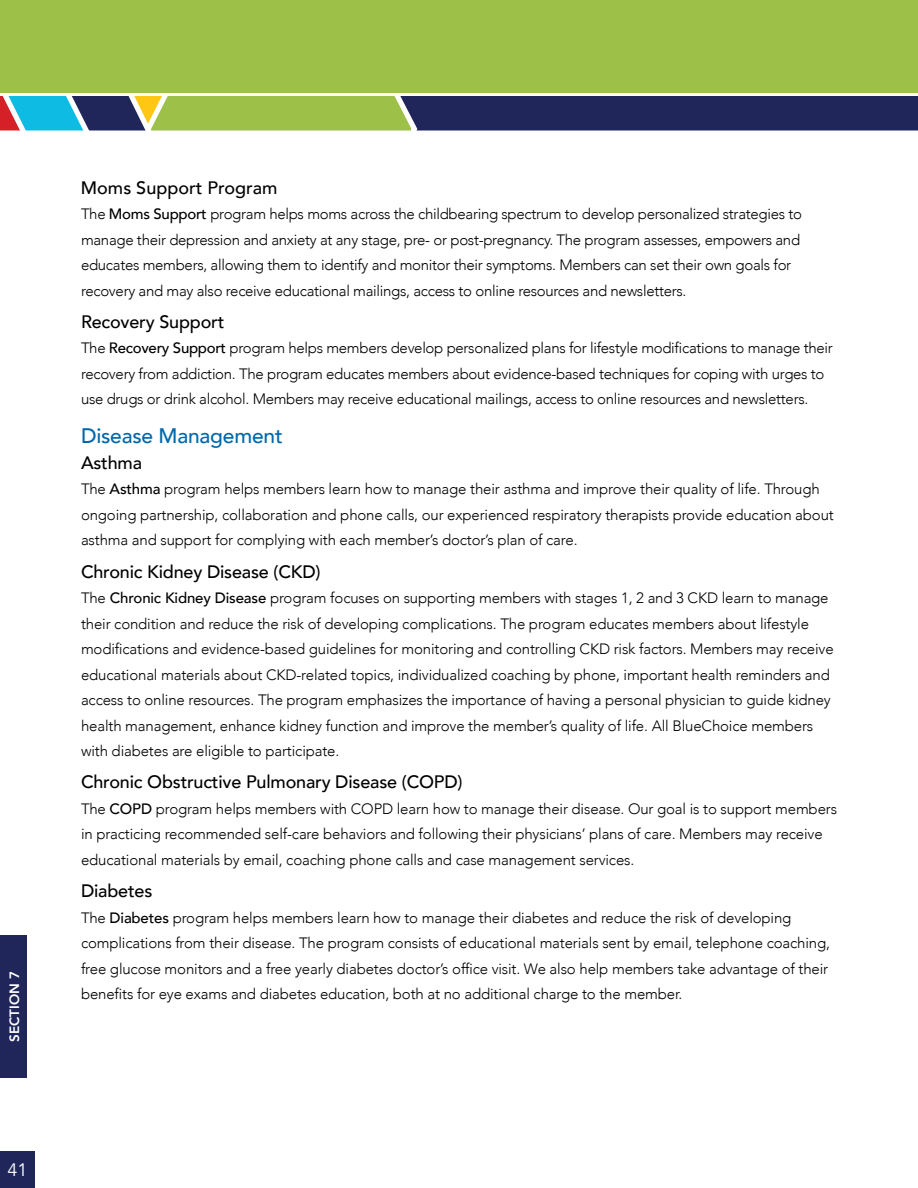
<style>
.page{position:relative;width:918px;height:1188px;background:#fff}
.page>*{position:absolute;margin:0;border:0;box-sizing:border-box;transform-origin:0 0}
.Subheads{font:500 21px "Avenir";letter-spacing:-.01em;color:#0068ac}
.Subhead_2{font:500 18px "Avenir";letter-spacing:-.01em;color:#000}
.t1{font:18px "Avenir";color:#fff}
.Body_copy{font:300 15px/25.5px "Avenir";letter-spacing:-.01em;color:#000}
.t2{font:800 13.5px "Avenir";color:#fff}
.s1{font-weight:500}
</style>
<div class="page">
<div style="left:0;top:0;width:918px;height:116px;background:#9dc049"></div>
<svg style="left:0;top:93px;width:918px;height:38px;background:#5c6f70"></svg>
<div style="left:0;top:1151px;width:35px;height:37px;background:#20265a"></div>
<div style="left:0;top:935px;width:27px;height:143px;background:#20265a"></div>
<p class="t2" style="left:4px;top:1042px;width:72px;rotate:-90deg">SECTION 7</p>
<p class="t1" style="left:7px;top:1159px;width:22px">41</p>
<h3 class="Subhead_2" style="left:81px;top:172px;width:198px">Moms Support Program</h3>
<p class="Body_copy" style="left:81px;top:201px;width:723px">The <span class="s1">Moms Support</span> program helps moms across the childbearing spectrum to develop personalized strategies to manage their depression and anxiety at any stage, pre- or post-pregnancy. The program assesses, empowers and educates members, allowing them to identify and monitor their symptoms. Members can set their own goals for recovery and may also receive educational mailings, access to online resources and newsletters.</p>
<h3 class="Subhead_2" style="left:81px;top:306px;width:145px">Recovery Support</h3>
<p class="Body_copy" style="left:81px;top:335px;width:753px">The <span class="s1">Recovery Support</span> program helps members develop personalized plans for lifestyle modifications to manage their recovery from addiction. The program educates members about evidence-based techniques for coping with urges to use drugs or drink alcohol. Members may receive educational mailings, access to online resources and newsletters.</p>
<h2 class="Subheads" style="left:81px;top:418px;width:203px">Disease Management</h2>
<h3 class="Subhead_2" style="left:81px;top:447px;width:63px">Asthma</h3>
<p class="Body_copy" style="left:81px;top:476px;width:754px">The <span class="s1">Asthma</span> program helps members learn how to manage their asthma and improve their quality of life. Through ongoing partnership, collaboration and phone calls, our experienced respiratory therapists provide education about asthma and support for complying with each member’s doctor’s plan of care.</p>
<h3 class="Subhead_2" style="left:81px;top:556px;width:241px">Chronic Kidney Disease (CKD)</h3>
<p class="Body_copy" style="left:81px;top:585px;width:754px">The <span class="s1">Chronic Kidney Disease</span> program focuses on supporting members with stages 1, 2 and 3 CKD learn to manage their condition and reduce the risk of developing complications. The program educates members about lifestyle modifications and evidence-based guidelines for monitoring and controlling CKD risk factors. Members may receive educational materials about CKD-related topics, individualized coaching by phone, important health reminders and access to online resources. The program emphasizes the importance of having a personal physician to guide kidney health management, enhance kidney function and improve the member’s quality of life. All BlueChoice members with diabetes are eligible to participate.</p>
<h3 class="Subhead_2" style="left:81px;top:766px;width:383px">Chronic Obstructive Pulmonary Disease (COPD)</h3>
<p class="Body_copy" style="left:81px;top:796px;width:758px">The <span class="s1">COPD</span> program helps members with COPD learn how to manage their disease. Our goal is to support members in practicing recommended self-care behaviors and following their physicians’ plans of care. Members may receive educational materials by email, coaching phone calls and case management services.</p>
<h3 class="Subhead_2" style="left:81px;top:875px;width:73px">Diabetes</h3>
<p class="Body_copy" style="left:81px;top:905px;width:751px">The <span class="s1">Diabetes</span> program helps members learn how to manage their diabetes and reduce the risk of developing complications from their disease. The program consists of educational materials sent by email, telephone coaching, free glucose monitors and a free yearly diabetes doctor’s office visit. We also help members take advantage of their benefits for eye exams and diabetes education, both at no additional charge to the member.</p>
</div>
